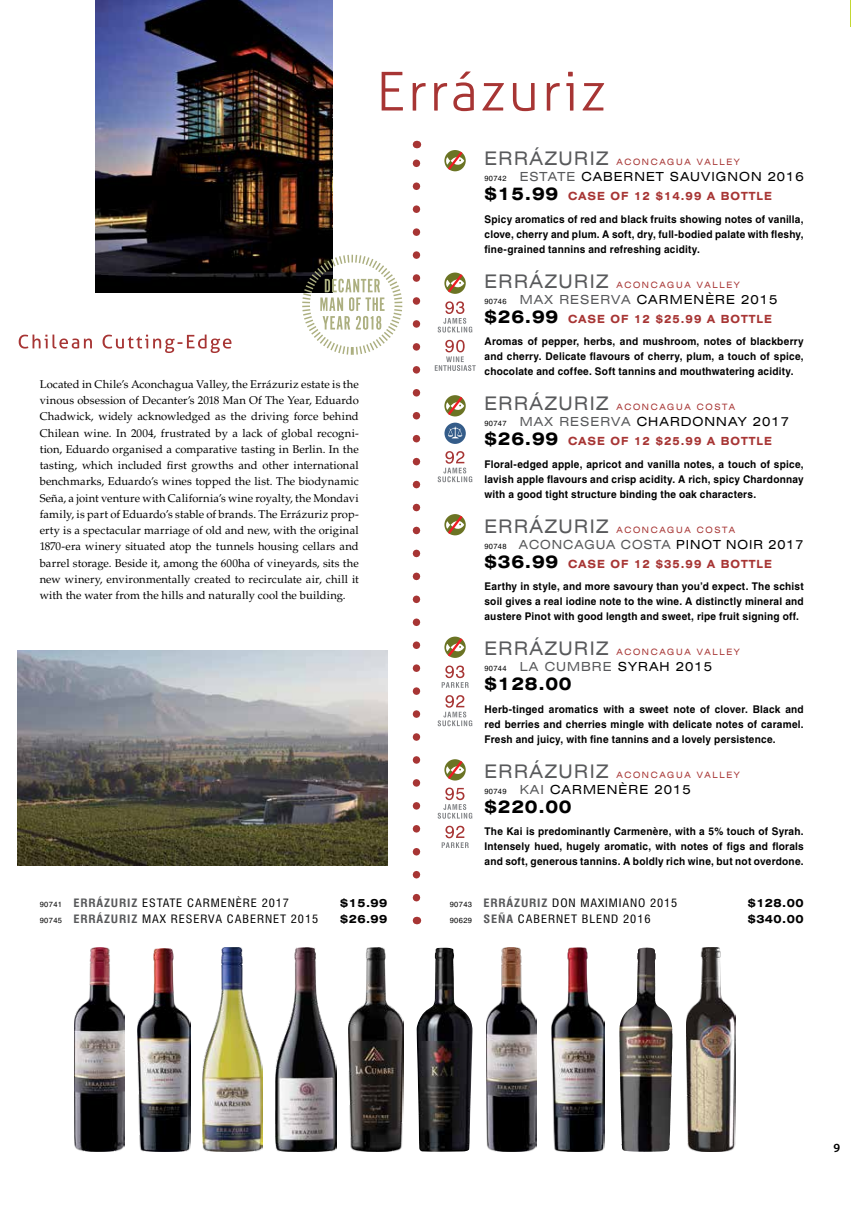
<style>
.page{position:relative;width:851px;height:1205px;background:#fff}
.page>*{position:absolute;margin:0;border:0;box-sizing:border-box;transform-origin:0 0}
.t1{font:700 expanded 17.5px "Swiss 721 BT";letter-spacing:.04em;color:#000}
.t2{font:expanded 12.5px "Swiss 721 BT";letter-spacing:.08em;color:#000}
.t3{font:expanded 12.5px "Swiss 721 BT";letter-spacing:.08em;color:#58595b}
.t4{font:600 12.5px "Myriad Pro";color:#000}
.t5{font:11.25px/16.2px "Palatino";letter-spacing:.015em;color:#000;text-align:justify}
.t6{font:condensed 11.25px "Swiss 721 BT";letter-spacing:.07em;color:#000;scale:1.1 1}
.t7{font:700 expanded 11.25px "Swiss 721 BT";letter-spacing:.1em;color:#a73534;scale:.9 1}
.t8{font:700 expanded 11.25px "Swiss 721 BT";letter-spacing:.04em;color:#000}
.t9{font:700 10.62px/15px "Helvetica";letter-spacing:.02em;color:#000;text-align:justify;scale:.95 1}
.t10{font:expanded 8.75px "Swiss 721 BT";letter-spacing:.2em;color:#a73534;scale:.95 1}
.s1{font-family:"Helvetica";font-stretch:normal;font-size:7.5px}
.s2{font-weight:700;color:#58595b}
.s3{font-size:18.75px;color:#58595b}
.s4{color:#58595b}
.s5{font-size:17.5px;color:#000}
.s6{font-family:"Helvetica";font-stretch:normal;font-size:7.5px;color:#000}
.s7{color:#000}
</style>
<div class="page">
<svg style="left:412px;top:159px;width:8px;height:739px"></svg>
<svg style="left:19px;top:334px;width:212px;height:19px"></svg>
<svg style="left:381px;top:72px;width:223px;height:39px"></svg>
<img style="left:551px;top:948px;width:53px;height:204px">
<img style="left:275px;top:947px;width:61px;height:205px">
<img style="left:203px;top:948px;width:60px;height:204px">
<img style="left:486px;top:948px;width:50px;height:204px">
<img style="left:74px;top:948px;width:51px;height:204px">
<img style="left:686px;top:947px;width:49px;height:205px">
<img style="left:629px;top:947px;width:18px;height:62px">
<img style="left:416px;top:948px;width:56px;height:204px">
<img style="left:348px;top:947px;width:55px;height:205px">
<img style="left:137px;top:948px;width:53px;height:204px">
<img style="left:18px;top:651px;width:369px;height:214px">
<img style="left:96px;top:0;width:236px;height:292px">
<svg style="left:301px;top:253px;width:102px;height:102px"></svg>
<svg style="left:444px;top:423px;width:21px;height:21px"></svg>
<svg style="left:448px;top:426px;width:14px;height:12px"></svg>
<svg style="left:444px;top:395px;width:21px;height:21px"></svg>
<svg style="left:445px;top:397px;width:19px;height:18px"></svg>
<svg style="left:444px;top:150px;width:21px;height:21px"></svg>
<svg style="left:445px;top:152px;width:19px;height:18px"></svg>
<svg style="left:444px;top:272px;width:21px;height:22px"></svg>
<svg style="left:445px;top:274px;width:19px;height:18px"></svg>
<svg style="left:444px;top:759px;width:21px;height:21px"></svg>
<svg style="left:445px;top:761px;width:19px;height:18px"></svg>
<svg style="left:444px;top:514px;width:21px;height:21px"></svg>
<svg style="left:445px;top:516px;width:19px;height:18px"></svg>
<svg style="left:444px;top:636px;width:21px;height:22px"></svg>
<svg style="left:445px;top:638px;width:19px;height:18px"></svg>
<svg style="left:437px;top:301px;width:35px;height:31px"></svg>
<svg style="left:434px;top:340px;width:41px;height:31px"></svg>
<svg style="left:437px;top:451px;width:35px;height:31px"></svg>
<svg style="left:441px;top:665px;width:27px;height:23px"></svg>
<svg style="left:437px;top:695px;width:35px;height:31px"></svg>
<svg style="left:437px;top:787px;width:35px;height:31px"></svg>
<svg style="left:441px;top:826px;width:27px;height:22px"></svg>
<svg style="left:850px;top:0;width:1px;height:27px"></svg>
<p class="t5" style="left:40px;top:376px;width:320px">Located in Chile’s Aconchagua Valley, the Errázuriz estate is the vinous obsession of Decanter’s 2018 Man Of The Year, Eduardo Chadwick, widely acknowledged as the driving force behind Chilean wine. In 2004, frustrated by a lack of global recogni&shy;tion, Eduardo organised a comparative tasting in Berlin. In the tasting, which included first growths and other international benchmarks, Eduardo’s wines topped the list. The biodynamic Seña, a joint venture with California’s wine royalty, the Mondavi family, is part of Eduardo’s stable of brands. The Errázuriz prop&shy;erty is a spectacular marriage of old and new, with the original 1870-era winery situated atop the tunnels housing cellars and barrel storage. Beside it, among the 600ha of vineyards, sits the new winery, environmentally created to recirculate air, chill it with the water from the hills and naturally cool the building.</p>
<p class="t6" style="left:40px;top:896px;width:228px"><span class="s1">90741</span> <span class="s2">ERRÁZURIZ</span> ESTATE CARMENÈRE 2017</p>
<p class="t8" style="left:340px;top:896px;width:49px">$15.99</p>
<p class="t6" style="left:40px;top:912px;width:255px"><span class="s1">90745</span> <span class="s2">ERRÁZURIZ</span> MAX RESERVA CABERNET 2015</p>
<p class="t8" style="left:340px;top:912px;width:49px">$26.99</p>
<p class="t10" style="left:484px;top:157px;width:270px"><span class="s3">ERRÁZURIZ</span> ACONCAGUA VALLEY</p>
<p class="t2" style="left:484px;top:169px;width:320px"><span class="s1">90742</span> <span class="s4">ESTATE</span> CABERNET SAUVIGNON 2016</p>
<p class="t7" style="left:484px;top:189px;width:321px"><span class="s5">$15.99</span> CASE OF 12 $14.99 A BOTTLE</p>
<p class="t9" style="left:484px;top:211px;width:337px">Spicy aromatics of red and black fruits showing notes of vanilla, clove, cherry and plum. A soft, dry, full-bodied palate with fleshy, fine-grained tannins and refreshing acidity.</p>
<p class="t10" style="left:484px;top:279px;width:270px"><span class="s3">ERRÁZURIZ</span> ACONCAGUA VALLEY</p>
<p class="t2" style="left:484px;top:292px;width:294px"><span class="s1">90746</span> <span class="s4">MAX RESERVA</span> CARMENÈRE 2015</p>
<p class="t7" style="left:484px;top:312px;width:321px"><span class="s5">$26.99</span> CASE OF 12 $25.99 A BOTTLE</p>
<p class="t9" style="left:484px;top:334px;width:337px">Aromas of pepper, herbs, and mushroom, notes of blackberry and cherry. Delicate flavours of cherry, plum, a touch of spice, chocolate and coffee. Soft tannins and mouthwatering acidity.</p>
<p class="t10" style="left:484px;top:402px;width:265px"><span class="s3">ERRÁZURIZ</span> ACONCAGUA COSTA</p>
<p class="t2" style="left:484px;top:414px;width:306px"><span class="s1">90747</span> <span class="s4">MAX RESERVA</span> CHARDONNAY 2017</p>
<p class="t7" style="left:484px;top:434px;width:321px"><span class="s5">$26.99</span> CASE OF 12 $25.99 A BOTTLE</p>
<p class="t9" style="left:484px;top:456px;width:337px">Floral-edged apple, apricot and vanilla notes, a touch of spice, lavish apple flavours and crisp acidity. A rich, spicy Chardonnay with a good tight structure binding the oak characters.</p>
<p class="t10" style="left:484px;top:524px;width:265px"><span class="s3">ERRÁZURIZ</span> ACONCAGUA COSTA</p>
<p class="t3" style="left:484px;top:537px;width:320px"><span class="s6">90748</span> ACONCAGUA COSTA <span class="s7">PINOT NOIR 2017</span></p>
<p class="t7" style="left:484px;top:557px;width:321px"><span class="s5">$36.99</span> CASE OF 12 $35.99 A BOTTLE</p>
<p class="t9" style="left:484px;top:579px;width:337px">Earthy in style, and more savoury than you’d expect. The schist soil gives a real iodine note to the wine. A distinctly mineral and austere Pinot with good length and sweet, ripe fruit signing off.</p>
<p class="t10" style="left:484px;top:647px;width:270px"><span class="s3">ERRÁZURIZ</span> ACONCAGUA VALLEY</p>
<p class="t2" style="left:484px;top:659px;width:229px"><span class="s1">90744</span> <span class="s4">LA CUMBRE</span> SYRAH 2015</p>
<h1 class="t1" style="left:484px;top:673px;width:89px">$128.00</h1>
<p class="t9" style="left:484px;top:701px;width:337px">Herb-tinged aromatics with a sweet note of clover. Black and red berries and cherries mingle with delicate notes of caramel.<br>Fresh and juicy, with fine tannins and a lovely persistence.</p>
<p class="t10" style="left:484px;top:769px;width:270px"><span class="s3">ERRÁZURIZ</span> ACONCAGUA VALLEY</p>
<p class="t2" style="left:484px;top:782px;width:208px"><span class="s1">90749</span> <span class="s4">KAI</span> CARMENÈRE 2015</p>
<h1 class="t1" style="left:484px;top:796px;width:89px">$220.00</h1>
<p class="t9" style="left:484px;top:824px;width:337px">The Kai is predominantly Carmenère, with a 5% touch of Syrah.<br>Intensely hued, hugely aromatic, with notes of figs and florals and soft, generous tannins. A boldly rich wine, but not overdone.</p>
<p class="t6" style="left:449px;top:896px;width:208px"><span class="s1">90743</span> <span class="s2">ERRÁZURIZ</span> DON MAXIMIANO 2015</p>
<p class="t8" style="left:747px;top:896px;width:58px">$128.00</p>
<p class="t6" style="left:449px;top:912px;width:184px"><span class="s1">90629</span> <span class="s2">SEÑA</span> CABERNET BLEND 2016</p>
<p class="t8" style="left:747px;top:912px;width:58px">$340.00</p>
<p class="t4" style="left:833px;top:1139px;width:8px">9</p>
</div>
